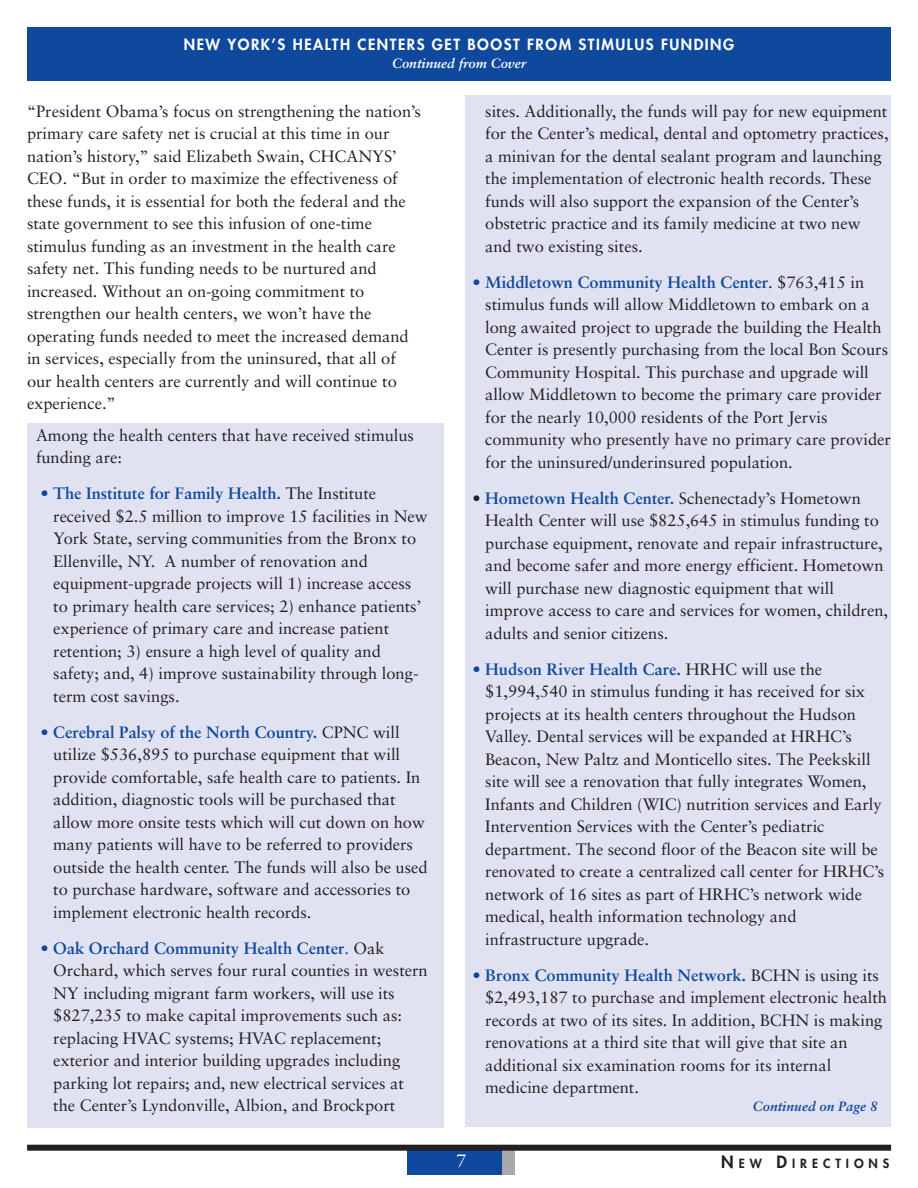
<style>
.page{position:relative;width:918px;height:1188px;background:#fff}
.page>*{position:absolute;margin:0;border:0;box-sizing:border-box;transform-origin:0 0}
.t1{font:18px "Sabon";color:#fff}
.t2{font:16.5px/22.5px "Sabon";color:#231f20}
.t3{font:800 15px "Futura";letter-spacing:.1em;color:#fff}
.t4{font:italic 700 13.5px "Sabon";color:#fff}
.t5{font:italic 700 13.5px "Sabon";color:#0f499d}
.t6{font:800 12.3px "Futura";letter-spacing:.4em;color:#231f20}
.s1{color:#0f499d}
.s2{font-weight:700;color:#0f499d}
.s3{font-size:16.5px}
</style>
<div class="page">
<div style="left:27px;top:423px;width:417px;height:704px;background:#e1e2f1"></div>
<div style="left:466px;top:95px;width:425px;height:1032px;background:#e1e2f1"></div>
<div style="left:27px;top:27px;width:864px;height:54px;background:#0f499d"></div>
<div style="left:488px;top:1148px;width:27px;height:27px;background:#a8a9ad"></div>
<div style="left:407px;top:1148px;width:95px;height:27px;background:#0f499d"></div>
<div style="left:27px;top:1145px;width:864px;height:6px;background:#231f20"></div>
<p class="t3" style="left:184px;top:37px;width:552px">NEW YORK’S HEALTH CENTERS GET BOOST FROM STIMULUS FUNDING</p>
<p class="t4" style="left:392px;top:57px;width:135px">Continued from Cover</p>
<p class="t2" style="left:485px;top:101px;width:405px">sites. Additionally, the funds will pay for new equipment for the Center’s medical, dental and optometry practices, a minivan for the dental sealant program and launching the implementation of electronic health records. These funds will also support the expansion of the Center’s obstetric practice and its family medicine at two new and two existing sites.</p>
<p class="t2" style="left:485px;top:272px;width:407px;text-indent:-13px"><span class="s1">•</span> <span class="s2">Middletown Community Health Center</span>. $763,415 in stimulus funds will allow Middletown to embark on a long awaited project to upgrade the building the Health Center is presently purchasing from the local Bon Scours Community Hospital. This purchase and upgrade will allow Middletown to become the primary care provider for the nearly 10,000 residents of the Port Jervis community who presently have no primary care provider for the uninsured/underinsured population.</p>
<p class="t2" style="left:485px;top:488px;width:404px;text-indent:-13px">• <span class="s2">Hometown Health Center.</span> Schenectady’s Hometown Health Center will use $825,645 in stimulus funding to purchase equipment, renovate and repair infrastructure, and become safer and more energy efficient. Hometown will purchase new diagnostic equipment that will improve access to care and services for women, children, adults and senior citizens.</p>
<p class="t2" style="left:485px;top:659px;width:400px;text-indent:-13px"><span class="s1">•</span> <span class="s2">Hudson River Health Care.</span> HRHC will use the $1,994,540 in stimulus funding it has received for six projects at its health centers throughout the Hudson Valley. Dental services will be expanded at HRHC’s Beacon, New Paltz and Monticello sites. The Peekskill site will see a renovation that fully integrates Women, Infants and Children (WIC) nutrition services and Early Intervention Services with the Center’s pediatric department. The second floor of the Beacon site will be renovated to create a centralized call center for HRHC’s network of 16 sites as part of HRHC’s network wide medical, health information technology and infrastructure upgrade.</p>
<p class="t2" style="left:485px;top:965px;width:403px;text-indent:-13px"><span class="s1">•</span> <span class="s2">Bronx Community Health Network.</span> BCHN is using its $2,493,187 to purchase and implement electronic health records at two of its sites. In addition, BCHN is making renovations at a third site that will give that site an additional six examination rooms for its internal medicine department.</p>
<p class="t2" style="left:27px;top:101px;width:395px">“President Obama’s focus on strengthening the nation’s primary care safety net is crucial at this time in our nation’s history,” said Elizabeth Swain, CHCANYS’ CEO. “But in order to maximize the effectiveness of these funds, it is essential for both the federal and the state government to see this infusion of one-time stimulus funding as an investment in the health care safety net. This funding needs to be nurtured and increased. Without an on-going commitment to strengthen our health centers, we won’t have the operating funds needed to meet the increased demand in services, especially from the uninsured, that all of our health centers are currently and will continue to experience.”</p>
<p class="t2" style="left:36px;top:425px;width:380px">Among the health centers that have received stimulus funding are:</p>
<p class="t2" style="left:53px;top:484px;width:376px;text-indent:-13px"><span class="s1">•</span> <span class="s2">The Institute for Family Health.</span> The Institute received $2.5 million to improve 15 facilities in New York State, serving communities from the Bronx to Ellenville, NY. A number of renovation and equipment-upgrade projects will 1) increase access to primary health care services; 2) enhance patients’ experience of primary care and increase patient retention; 3) ensure a high level of quality and safety; and, 4) improve sustainability through long&shy;term cost savings.</p>
<p class="t2" style="left:53px;top:722px;width:376px;text-indent:-13px"><span class="s1">•</span> <span class="s2">Cerebral Palsy of the North Country.</span> CPNC will utilize $536,895 to purchase equipment that will provide comfortable, safe health care to patients. In addition, diagnostic tools will be purchased that allow more onsite tests which will cut down on how many patients will have to be referred to providers outside the health center. The funds will also be used to purchase hardware, software and accessories to implement electronic health records.</p>
<p class="t2" style="left:53px;top:938px;width:376px;text-indent:-13px"><span class="s1">•</span> <span class="s2">Oak Orchard Community Health Center</span><span class="s1">.</span> Oak Orchard, which serves four rural counties in western NY including migrant farm workers, will use its $827,235 to make capital improvements such as: replacing HVAC systems; HVAC replacement; exterior and interior building upgrades including parking lot repairs; and, new electrical services at the Center’s Lyndonville, Albion, and Brockport</p>
<p class="t5" style="left:753px;top:1100px;width:126px">Continued on Page 8</p>
<p class="t1" style="left:456px;top:1154px;width:12px">7</p>
<p class="t6" style="left:721px;top:1157px;width:170px"><span class="s3">N</span>EW <span class="s3">D</span>IRECTIONS</p>
</div>
